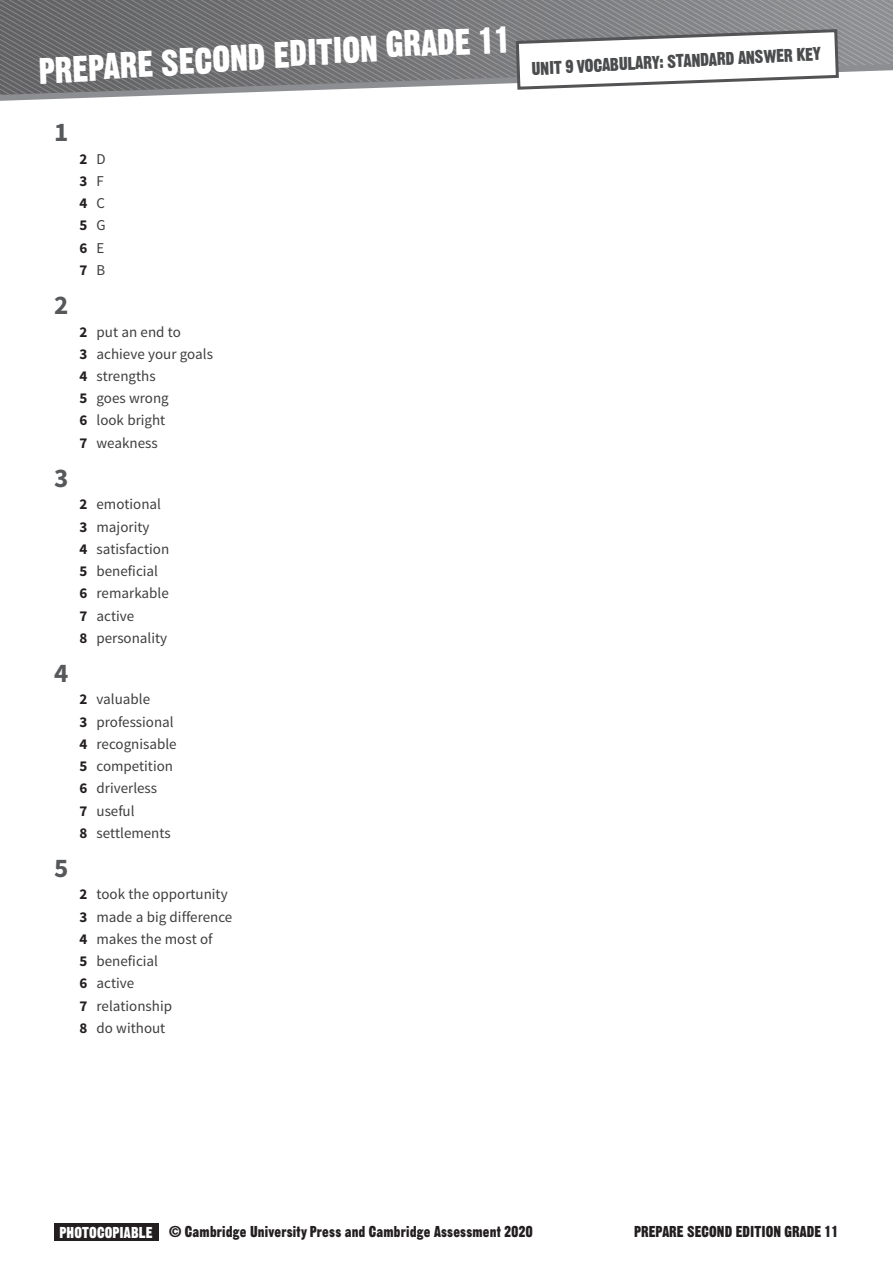
<style>
.page{position:relative;width:893px;height:1263px;background:#fff}
.page>*{position:absolute;margin:0;border:0;box-sizing:border-box;transform-origin:0 0}
.t1{font:36px "Gothic Thirteen Std";color:#fff}
.t2{font:700 27px "Source Sans Pro";color:#57585a}
.t3{font:18px "Gothic Thirteen Std";color:#4b4c4d}
.t4{font:15.3px "Gothic Thirteen Std";letter-spacing:.01em;color:#231f20}
.t5{font:15px/22.2px "Source Sans Pro";color:#3e3e3f}
.t6{font:700 15px/22.2px "Source Sans Pro";color:#231f20}
.s1{font-weight:400;color:#3e3e3f}
.s2{font-weight:700;color:#231f20}
.s3{color:#fff}
</style>
<div class="page">
<svg style="left:0;top:0;width:893px;height:101px;background:#8c8c8e"></svg>
<svg style="left:514px;top:28px;width:326px;height:63px"></svg>
<div style="left:54px;top:1223px;width:104px;height:18px;background:#231f20"></div>
<h1 class="t1" style="left:38px;top:41px;width:474px;rotate:-2deg">PREPARE SECOND EDITION GRADE 11</h1>
<h2 class="t2" style="left:54px;top:115px;width:16px">1</h2>
<h2 class="t2" style="left:54px;top:288px;width:16px">2</h2>
<h2 class="t2" style="left:54px;top:460px;width:16px">3</h2>
<h2 class="t2" style="left:54px;top:655px;width:16px">4</h2>
<h2 class="t2" style="left:54px;top:850px;width:16px">5</h2>
<p class="t6" style="left:80px;top:148px;width:28px">2 <span class="s1">D<br></span>3 <span class="s1">F<br></span>4 <span class="s1">C<br></span>5 <span class="s1">G<br></span>6 <span class="s1">E<br></span>7 <span class="s1">B</span></p>
<p class="t5" style="left:80px;top:321px;width:135px"><span class="s2">2</span> put an end to<br><span class="s2">3</span> achieve your goals<br><span class="s2">4</span> strengths<br><span class="s2">5</span> goes wrong<br><span class="s2">6</span> look bright<br><span class="s2">7</span> weakness</p>
<p class="t5" style="left:80px;top:493px;width:91px"><span class="s2">2</span> emotional<br><span class="s2">3</span> majority<br><span class="s2">4</span> satisfaction<br><span class="s2">5</span> beneficial<br><span class="s2">6</span> remarkable<br><span class="s2">7</span> active<br><span class="s2">8</span> personality</p>
<p class="t5" style="left:80px;top:688px;width:99px"><span class="s2">2</span> valuable<br><span class="s2">3</span> professional<br><span class="s2">4</span> recognisable<br><span class="s2">5</span> competition<br><span class="s2">6</span> driverless<br><span class="s2">7</span> useful<br><span class="s2">8</span> settlements</p>
<p class="t5" style="left:80px;top:883px;width:154px"><span class="s2">2</span> took the opportunity<br><span class="s2">3</span> made a big difference<br><span class="s2">4</span> makes the most of<br><span class="s2">5</span> beneficial<br><span class="s2">6</span> active<br><span class="s2">7</span> relationship<br><span class="s2">8</span> do without</p>
<p class="t3" style="left:531px;top:55px;width:291px;rotate:-2deg">UNIT 9 VOCABULARY: STANDARD ANSWER KEY</p>
<p class="t4" style="left:60px;top:1222px;width:474px"><span class="s3">PHOTOCOPIABLE</span> © Cambridge University Press and Cambridge Assessment 2020</p>
<p class="t4" style="left:634px;top:1222px;width:206px">PREPARE SECOND EDITION GRADE 11</p>
</div>
